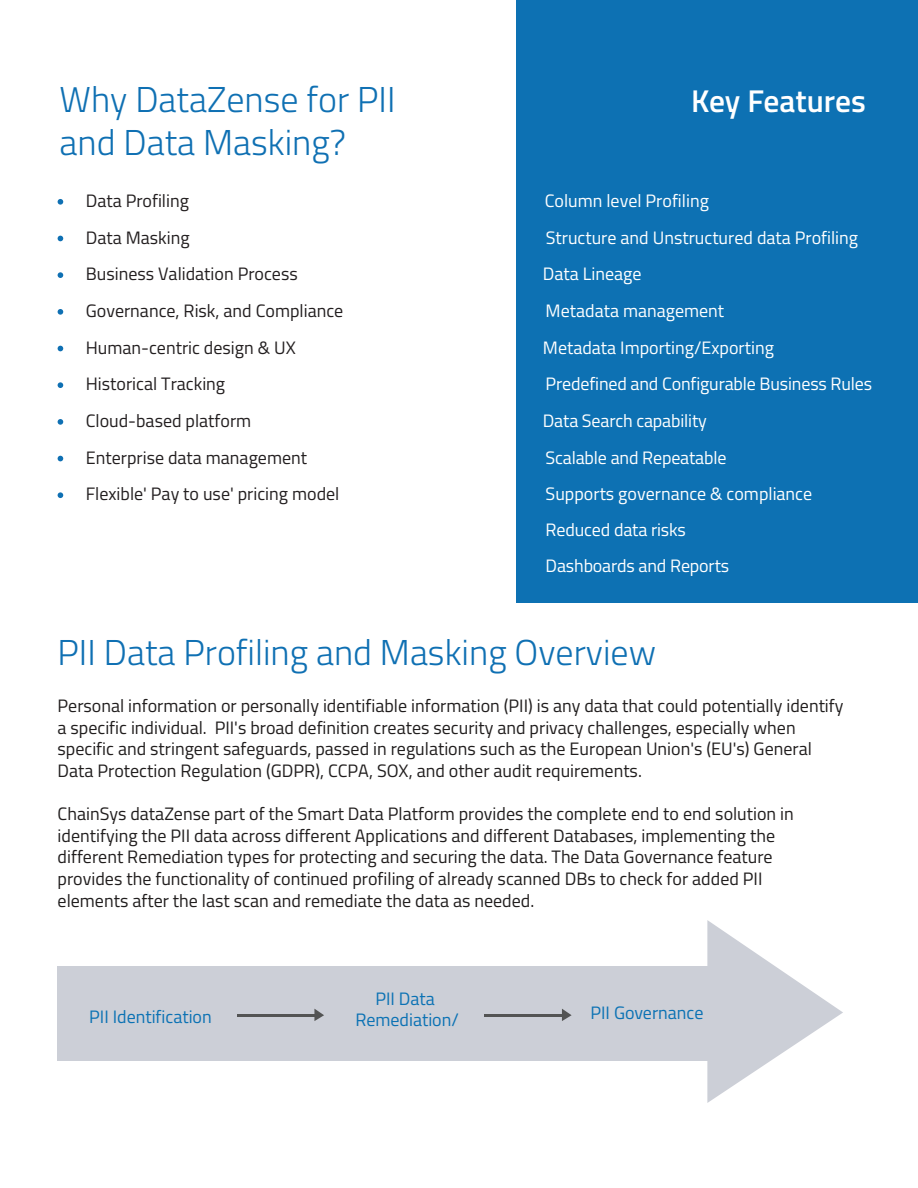
<style>
.page{position:relative;width:918px;height:1188px;background:#fff}
.page>*{position:absolute;margin:0;border:0;box-sizing:border-box;transform-origin:0 0}
.t1{font:300 36px "Titillium";color:#0f70b3}
.t2{font:600 31.5px "Titillium";color:#fff}
.t3{font:18px/21.6px "Titillium";color:#211e1e}
.t4{font:18px/36.5px "Titillium";color:#fff}
.t5{font:18px/36.6px "Titillium";color:#231f20}
.t6{font:18px/21.6px "Titillium";color:#0b72b4;text-align:center}
</style>
<div class="page">
<svg style="left:58px;top:199px;width:5px;height:6px"></svg>
<svg style="left:58px;top:236px;width:5px;height:5px"></svg>
<svg style="left:58px;top:272px;width:5px;height:6px"></svg>
<svg style="left:58px;top:309px;width:5px;height:6px"></svg>
<svg style="left:58px;top:346px;width:5px;height:5px"></svg>
<svg style="left:58px;top:382px;width:5px;height:6px"></svg>
<svg style="left:58px;top:419px;width:5px;height:6px"></svg>
<svg style="left:58px;top:456px;width:5px;height:5px"></svg>
<svg style="left:58px;top:492px;width:5px;height:6px"></svg>
<div style="left:516px;top:0;width:402px;height:603px;background:#0d71b3"></div>
<div style="left:58px;top:966px;width:697px;height:94px;background:#cccfd7"></div>
<svg style="left:707px;top:920px;width:136px;height:183px"></svg>
<hr style="left:237px;top:1014px;width:78px;height:2px;background:#535454">
<svg style="left:314px;top:1009px;width:10px;height:12px"></svg>
<hr style="left:485px;top:1014px;width:77px;height:2px;background:#535454">
<svg style="left:562px;top:1009px;width:10px;height:12px"></svg>
<h1 class="t1" style="left:60px;top:73px;width:337px">Why DataZense for PII</h1>
<h2 class="t2" style="left:691px;top:78px;width:176px">Key Features</h2>
<h1 class="t1" style="left:60px;top:116px;width:288px">and Data Masking?</h1>
<p class="t5" style="left:86px;top:182px;width:259px">Data Profiling<br>Data Masking<br>Business Validation Process<br>Governance, Risk, and Compliance<br>Human-centric design &amp; UX<br>Historical Tracking<br>Cloud-based platform<br>Enterprise data management<br>Flexible' Pay to use' pricing model</p>
<p class="t4" style="left:543px;top:182px;width:331px">Column level Profiling<br>Structure and Unstructured data Profiling<br>Data Lineage<br>Metadata management<br>Metadata Importing/Exporting<br>Predefined and Configurable Business Rules<br>Data Search capability<br>Scalable and Repeatable<br>Supports governance &amp; compliance<br>Reduced data risks<br>Dashboards and Reports</p>
<h1 class="t1" style="left:58px;top:627px;width:600px">PII Data Profiling and Masking Overview</h1>
<p class="t3" style="left:58px;top:694px;width:787px">Personal information or personally identifiable information (PII) is any data that could potentially identify a specific individual. PII's broad definition creates security and privacy challenges, especially when specific and stringent safeguards, passed in regulations such as the European Union's (EU's) General Data Protection Regulation (GDPR), CCPA, SOX, and other audit requirements.</p>
<p class="t3" style="left:58px;top:802px;width:738px">ChainSys dataZense part of the Smart Data Platform provides the complete end to end solution in identifying the PII data across different Applications and different Databases, implementing the different Remediation types for protecting and securing the data. The Data Governance feature provides the functionality of continued profiling of already scanned DBs to check for added PII elements after the last scan and remediate the data as needed.</p>
<p class="t6" style="left:355px;top:987px;width:105px">PII Data<br>Remediation/</p>
<p class="t6" style="left:89px;top:1005px;width:124px">PII Identification</p>
<p class="t6" style="left:591px;top:1001px;width:114px">PII Governance</p>
</div>
